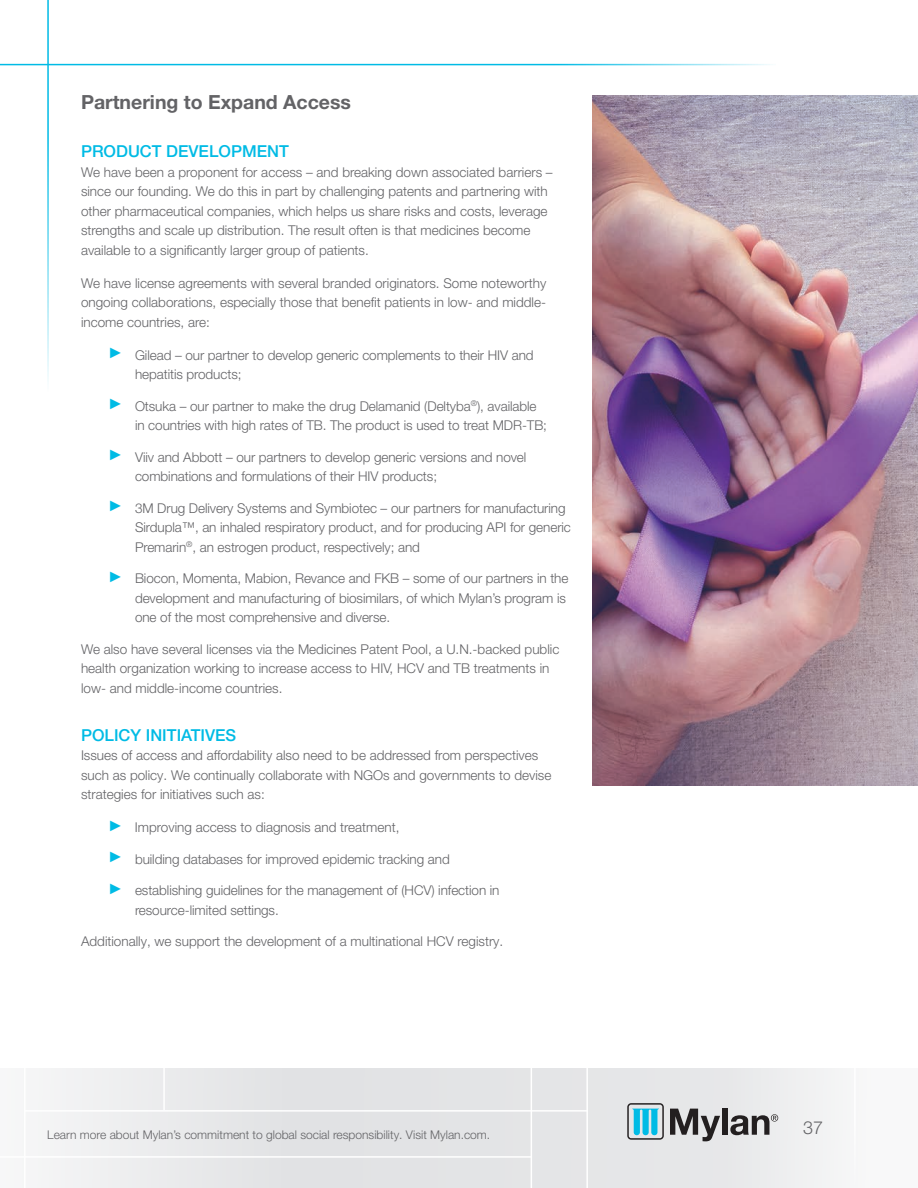
<style>
.page{position:relative;width:918px;height:1188px;background:#fff}
.page>*{position:absolute;margin:0;border:0;box-sizing:border-box;transform-origin:0 0}
.Sub-Section_Header{font:700 19.5px "Helvetica Neue LT Pro";color:#636366}
.t1{font:300 18px "Helvetica Neue LT Pro";color:#636366}
.A_SubHead_in_Body_Co{font:500 16.5px "Helvetica Neue LT Pro";color:#00bbe5}
.Body_Copy{font:300 13.5px/19.5px "Helvetica Neue LT Pro";color:#636366}
.A_Body_Copy{font:300 13.5px/19.5px "Helvetica Neue LT Pro";letter-spacing:-.005em;color:#636366}
.t2{font:300 12px "Helvetica Neue LT Pro";color:#636366}
.s1{font-family:"Arial";font-weight:400;font-size:15px;color:#00bbe5}
</style>
<div class="page">
<img style="left:593px;top:95px;width:325px;height:690px">
<hr style="left:47px;top:0;width:2px;height:392px;background:#00bbe5">
<hr style="left:0;top:64px;width:776px;height:1px;background:#00bbe5">
<div style="left:0;top:1068px;width:918px;height:120px;background:linear-gradient(to right,#e8e8ea,#eaebec)"></div>
<hr style="left:531px;top:1066px;width:1px;height:122px;background:#fff">
<hr style="left:0;top:1156px;width:531px;height:2px;background:#fff">
<hr style="left:24px;top:1068px;width:2px;height:120px;background:#fff">
<hr style="left:24px;top:1110px;width:564px;height:2px;background:#fff">
<hr style="left:854px;top:1068px;width:2px;height:120px;background:#fff">
<hr style="left:586px;top:1066px;width:2px;height:122px;background:#fff">
<hr style="left:163px;top:1066px;width:2px;height:44px;background:#fff">
<svg style="left:670px;top:1109px;width:50px;height:32px;background:#8d8c8d"></svg>
<div style="left:722px;top:1109px;width:6px;height:26px;background:#231f20"></div>
<svg style="left:627px;top:1103px;width:37px;height:37px"></svg>
<svg style="left:730px;top:1114px;width:48px;height:21px"></svg>
<p class="Sub-Section_Header" style="left:81px;top:90px;width:272px">Partnering to Expand Access</p>
<p class="A_SubHead_in_Body_Co" style="left:81px;top:141px;width:209px">PRODUCT DEVELOPMENT</p>
<p class="Body_Copy" style="left:81px;top:162px;width:473px">We have been a proponent for access – and breaking down associated barriers – since our founding. We do this in part by challenging patents and partnering with other pharmaceutical companies, which helps us share risks and costs, leverage strengths and scale up distribution. The result often is that medicines become available to a significantly larger group of patients.</p>
<p class="Body_Copy" style="left:81px;top:273px;width:467px;text-align:justify">We have license agreements with several branded originators. Some noteworthy ongoing collaborations, especially those that benefit patients in low- and middle&shy;income countries, are:</p>
<p class="A_Body_Copy" style="left:135px;top:345px;width:400px;text-indent:-27px"><span class="s1">►</span> Gilead – our partner to develop generic complements to their HIV and hepatitis products;</p>
<p class="A_Body_Copy" style="left:135px;top:396px;width:414px;text-indent:-27px"><span class="s1">►</span> Otsuka – our partner to make the drug Delamanid (Deltyba<sup>®</sup>), available in countries with high rates of TB. The product is used to treat MDR-TB;</p>
<p class="A_Body_Copy" style="left:135px;top:447px;width:393px;text-indent:-27px"><span class="s1">►</span> Viiv and Abbott – our partners to develop generic versions and novel combinations and formulations of their HIV products;</p>
<p class="A_Body_Copy" style="left:135px;top:498px;width:437px;text-indent:-27px"><span class="s1">►</span> 3M Drug Delivery Systems and Symbiotec – our partners for manufacturing<br>Sirdupla™, an inhaled respiratory product, and for producing API for generic<br>Premarin<sup>®</sup>, an estrogen product, respectively; and</p>
<p class="A_Body_Copy" style="left:135px;top:568px;width:435px;text-indent:-27px"><span class="s1">►</span> Biocon, Momenta, Mabion, Revance and FKB – some of our partners in the development and manufacturing of biosimilars, of which Mylan’s program is one of the most comprehensive and diverse.</p>
<p class="Body_Copy" style="left:81px;top:639px;width:480px">We also have several licenses via the Medicines Patent Pool, a U.N.-backed public health organization working to increase access to HIV, HCV and TB treatments in low- and middle-income countries.</p>
<p class="A_SubHead_in_Body_Co" style="left:81px;top:725px;width:157px">POLICY INITIATIVES</p>
<p class="Body_Copy" style="left:81px;top:745px;width:472px">Issues of access and affordability also need to be addressed from perspectives such as policy. We continually collaborate with NGOs and governments to devise strategies for initiatives such as:</p>
<p class="A_Body_Copy" style="left:108px;top:817px;width:293px"><span class="s1">►</span> Improving access to diagnosis and treatment,</p>
<p class="A_Body_Copy" style="left:108px;top:849px;width:343px"><span class="s1">►</span> building databases for improved epidemic tracking and</p>
<p class="A_Body_Copy" style="left:135px;top:880px;width:366px;text-indent:-27px"><span class="s1">►</span> establishing guidelines for the management of (HCV) infection in resource-limited settings.</p>
<p class="Body_Copy" style="left:81px;top:931px;width:424px">Additionally, we support the development of a multinational HCV registry.</p>
<p class="t2" style="left:47px;top:1127px;width:445px">Learn more about Mylan’s commitment to global social responsibility. Visit Mylan.com.</p>
<h2 class="t1" style="left:803px;top:1116px;width:22px">37</h2>
</div>
